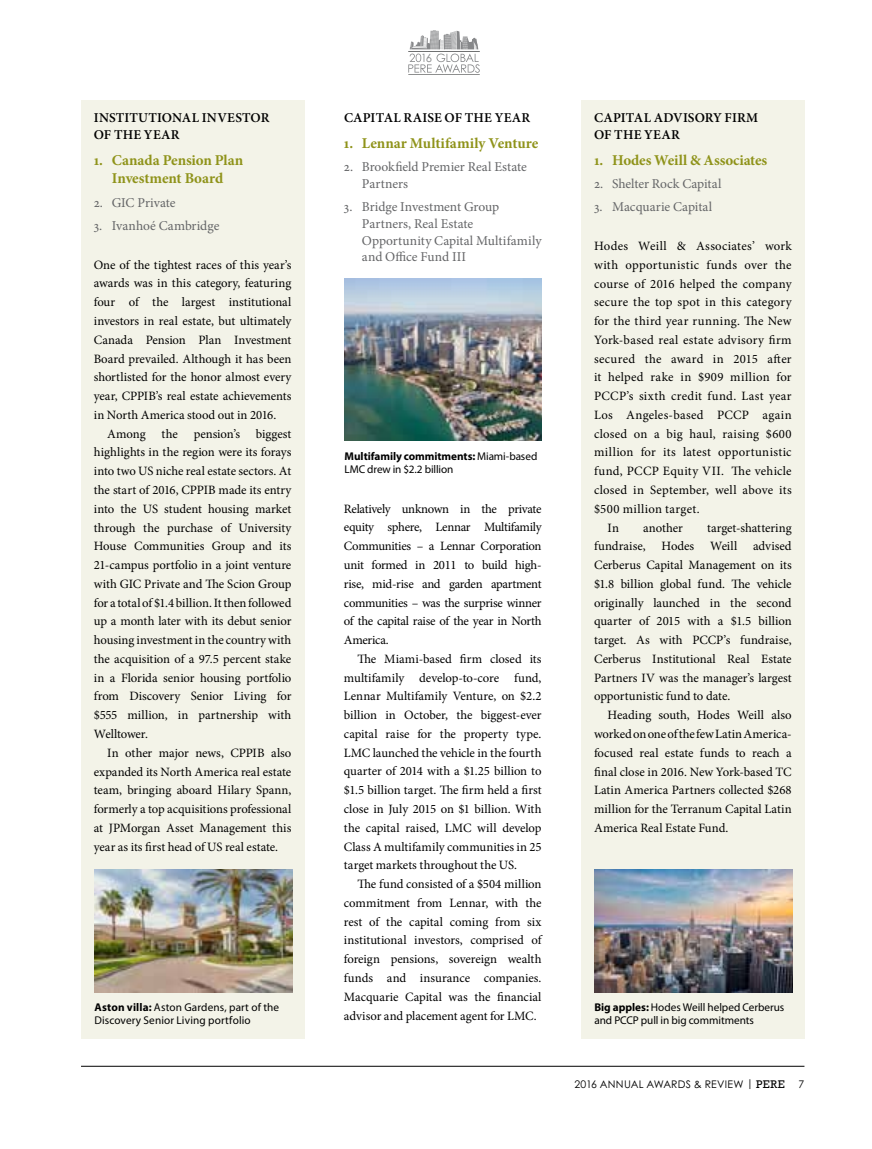
<style>
.page{position:relative;width:872px;height:1149px;background:#fff}
.page>*{position:absolute;margin:0;border:0;box-sizing:border-box;transform-origin:0 0}
.t1{font:700 15px/18.8px "Minion Pro";letter-spacing:-.005em;color:#8f931a;text-align:center}
.t2{font:13.5px/16.6px "Minion Pro";color:#646567}
.t3{font:600 13.5px/16.6px "Minion Pro";letter-spacing:.015em;color:#000}
.t4{font:12.75px/18.8px "Minion Pro";letter-spacing:.01em;color:#000;text-align:justify}
.t5{font:12.75px "Minion Pro";letter-spacing:.03em;color:#000}
.t6{font:12.75px "Minion Pro";letter-spacing:-.01em;color:#000}
.t7{font:11.4px "Century Gothic Pro";color:#87888a}
.t8{font:11.25px/13.2px "Myriad Pro";color:#000}
.t9{font:10.5px "Century Gothic Pro";letter-spacing:.02em;color:#000}
.s1{font-weight:700}
.s2{font-family:"Rockwell Std";font-size:11.25px}
</style>
<div class="page">
<hr style="left:81px;top:1065px;width:723px;height:1px;background:#000">
<div style="left:581px;top:100px;width:223px;height:937px;background:#f3f3e8"></div>
<div style="left:81px;top:100px;width:223px;height:937px;background:#f3f3e8"></div>
<img style="left:95px;top:869px;width:198px;height:122px">
<img style="left:595px;top:869px;width:197px;height:122px">
<img style="left:344px;top:278px;width:197px;height:162px">
<hr style="left:408px;top:75px;width:72px;height:1px;background:#707172">
<svg style="left:408px;top:30px;width:72px;height:43px"></svg>
<p class="t7" style="left:426px;top:51px;width:8px">6</p>
<p class="t3" style="left:94px;top:110px;width:177px">INSTITUTIONAL INVESTOR<br>OF THE YEAR</p>
<p class="t1" style="left:94px;top:150px;width:151px">1. Canada Pension Plan<br>Investment Board</p>
<p class="t2" style="left:94px;top:194px;width:83px">2. GIC Private</p>
<p class="t2" style="left:94px;top:217px;width:127px">3. Ivanhoé Cambridge</p>
<p class="t4" style="left:94px;top:255px;width:199px">One of the tightest races of this year’s awards was in this category, featuring four of the largest institutional investors in real estate, but ultimately Canada Pension Plan Investment Board prevailed. Although it has been shortlisted for the honor almost every year, CPPIB’s real estate achievements in North America stood out in 2016.</p>
<p class="t4" style="left:94px;top:424px;width:199px;text-indent:14px">Among the pension’s biggest highlights in the region were its forays into two US niche real estate sectors. At the start of 2016, CPPIB made its entry into the US student housing market through the purchase of University House Communities Group and its 21-campus portfolio in a joint venture with GIC Private and The Scion Group for a total of $1.4 billion. It then followed up a month later with its debut senior housing investment in the country with the acquisition of a 97.5 percent stake in a Florida senior housing portfolio from Discovery Senior Living for $555 million, in partnership with Welltower.</p>
<p class="t4" style="left:94px;top:743px;width:199px;text-indent:14px">In other major news, CPPIB also expanded its North America real estate team, bringing aboard Hilary Spann, formerly a top acquisitions professional at JPMorgan Asset Management this year as its first head of US real estate.</p>
<p class="t3" style="left:344px;top:110px;width:188px">CAPITAL RAISE OF THE YEAR</p>
<p class="t1" style="left:344px;top:133px;width:196px">1. Lennar Multifamily Venture</p>
<p class="t2" style="left:362px;top:159px;width:166px;text-indent:-18px">2. Brookfield Premier Real Estate<br>Partners</p>
<p class="t2" style="left:362px;top:199px;width:181px;text-indent:-18px">3. Bridge Investment Group<br>Partners, Real Estate<br>Opportunity Capital Multifamily and Office Fund III</p>
<p class="t3" style="left:594px;top:110px;width:166px">CAPITAL ADVISORY FIRM<br>OF THE YEAR</p>
<p class="t1" style="left:594px;top:150px;width:175px">1. Hodes Weill &amp; Associates</p>
<p class="t2" style="left:594px;top:175px;width:129px">2. Shelter Rock Capital</p>
<p class="t2" style="left:594px;top:199px;width:120px">3. Macquarie Capital</p>
<p class="t4" style="left:594px;top:236px;width:199px">Hodes Weill &amp; Associates’ work</p>
<p class="t4" style="left:594px;top:255px;width:199px">with opportunistic funds over the</p>
<p class="t4" style="left:594px;top:274px;width:199px">course of 2016 helped the company</p>
<p class="t4" style="left:594px;top:293px;width:199px">secure the top spot in this category</p>
<p class="t5" style="left:594px;top:312px;width:199px">for the third year running. The New</p>
<p class="t4" style="left:594px;top:330px;width:199px">York-based real estate advisory firm</p>
<p class="t4" style="left:594px;top:349px;width:199px">secured the award in 2015 after</p>
<p class="t4" style="left:594px;top:368px;width:199px">it helped rake in $909 million for</p>
<p class="t4" style="left:594px;top:386px;width:199px">PCCP’s sixth credit fund. Last year</p>
<p class="t4" style="left:594px;top:405px;width:199px">Los Angeles-based PCCP again</p>
<p class="t4" style="left:594px;top:424px;width:199px">closed on a big haul, raising $600</p>
<p class="t4" style="left:594px;top:443px;width:199px">million for its latest opportunistic</p>
<p class="t4" style="left:594px;top:461px;width:199px">fund, PCCP Equity VII. The vehicle</p>
<p class="t4" style="left:594px;top:480px;width:199px">closed in September, well above its</p>
<p class="t5" style="left:594px;top:500px;width:107px">$500 million target.</p>
<p class="t4" style="left:607px;top:518px;width:13px">In</p>
<p class="t6" style="left:643px;top:518px;width:41px">another</p>
<p class="t8" style="left:345px;top:449px;width:194px"><span class="s1">Multifamily commitments:</span> Miami-based<br>LMC drew in $2.2 billion</p>
<p class="t4" style="left:344px;top:499px;width:199px">Relatively unknown in the private equity sphere, Lennar Multifamily Communities – a Lennar Corporation unit formed in 2011 to build high&shy;rise, mid-rise and garden apartment communities – was the surprise winner of the capital raise of the year in North America.</p>
<p class="t4" style="left:344px;top:649px;width:199px;text-indent:14px">The Miami-based firm closed its multifamily develop-to-core fund, Lennar Multifamily Venture, on $2.2 billion in October, the biggest-ever capital raise for the property type.<br>LMC launched the vehicle in the fourth quarter of 2014 with a $1.25 billion to $1.5 billion target. The firm held a first close in July 2015 on $1 billion. With the capital raised, LMC will develop Class A multifamily communities in 25 target markets throughout the US.</p>
<p class="t4" style="left:344px;top:874px;width:199px;text-indent:14px">The fund consisted of a $504 million commitment from Lennar, with the rest of the capital coming from six institutional investors, comprised of foreign pensions, sovereign wealth funds and insurance companies.<br>Macquarie Capital was the financial advisor and placement agent for LMC.</p>
<p class="t4" style="left:594px;top:518px;width:199px;text-indent:113px">target-shattering fundraise, Hodes Weill advised Cerberus Capital Management on its $1.8 billion global fund. The vehicle originally launched in the second quarter of 2015 with a $1.5 billion target. As with PCCP’s fundraise, Cerberus Institutional Real Estate Partners IV was the manager’s largest opportunistic fund to date.</p>
<p class="t4" style="left:594px;top:705px;width:199px;text-indent:14px">Heading south, Hodes Weill also worked on one of the few Latin America&shy;focused real estate funds to reach a final close in 2016. New York-based TC Latin America Partners collected $268 million for the Terranum Capital Latin America Real Estate Fund.</p>
<p class="t8" style="left:94px;top:999px;width:186px"><span class="s1">Aston villa:</span> Aston Gardens, part of the<br>Discovery Senior Living portfolio</p>
<p class="t8" style="left:594px;top:999px;width:191px"><span class="s1">Big apples:</span> Hodes Weill helped Cerberus and PCCP pull in big commitments</p>
<p class="t9" style="left:574px;top:1077px;width:231px">2016 ANNUAL AWARDS &amp; REVIEW | <span class="s2">PERE</span> 7</p>
</div>
